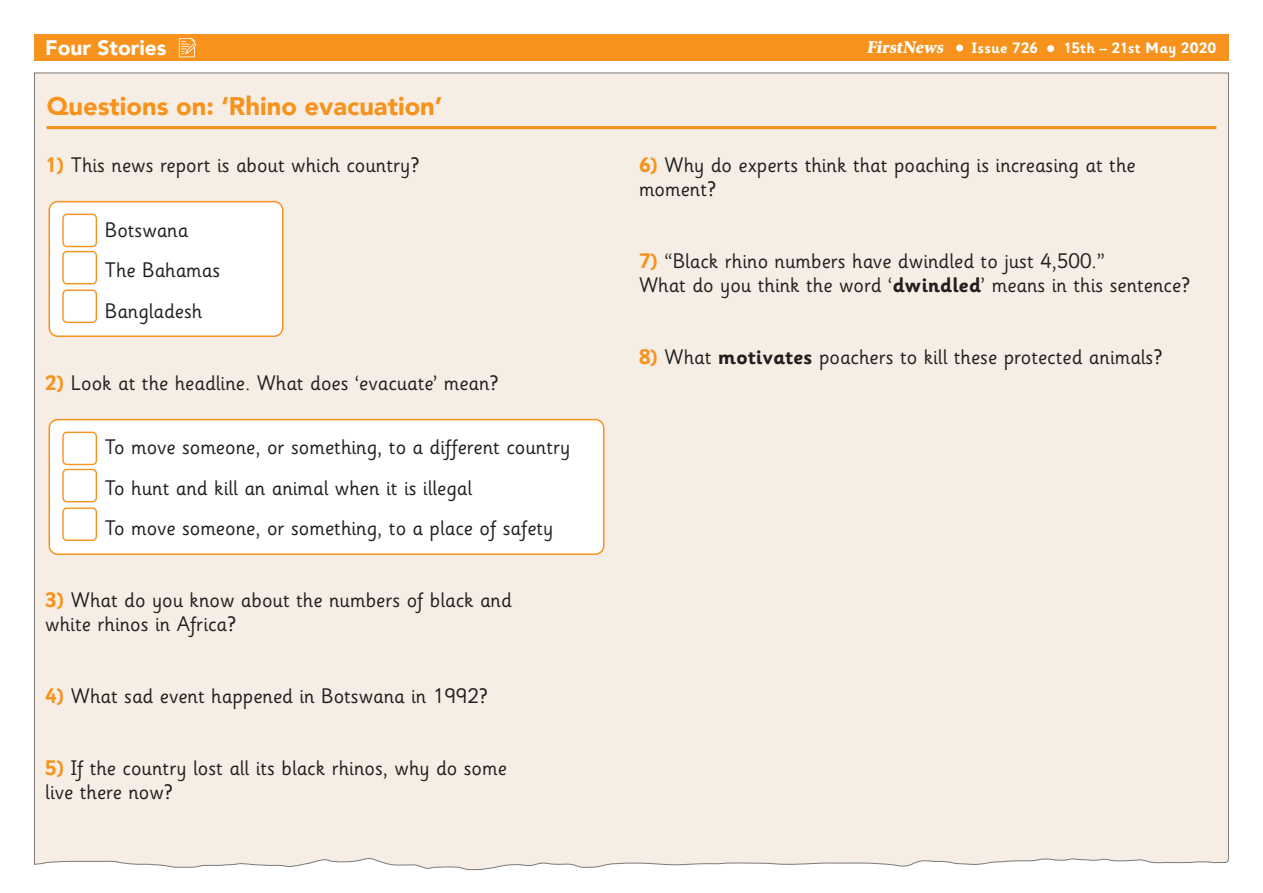
<style>
.page{position:relative;width:1263px;height:893px;background:#fff}
.page>*{position:absolute;margin:0;border:0;box-sizing:border-box;transform-origin:0 0}
.t1{font:900 25.5px "Avenir";color:#f7931d}
.t2{font:21px/40.5px "Sassoon Infant Std";color:#231f20}
.t3{font:900 21px "Avenir";color:#fff}
.t4{font:900 18px "Minion Std";color:#fff}
.t5{font:700 15px "Sassoon Infant Std";letter-spacing:.02em;color:#fff}
.s1{font-weight:700;color:#f7931d}
.s2{font-weight:700}
</style>
<div class="page">
<div style="left:34px;top:72px;width:1195px;height:798px;background:#f6ede4"></div>
<div style="left:34px;top:34px;width:1195px;height:27px;background:#f7931d"></div>
<div style="left:956px;top:45px;width:7px;height:7px;background:#fff;border-radius:50%"></div>
<div style="left:1047px;top:45px;width:7px;height:7px;background:#fff;border-radius:50%"></div>
<svg style="left:179px;top:38px;width:17px;height:19px"></svg>
<hr style="left:47px;top:126px;width:1169px;height:3px;background:#f7931d">
<div style="left:49px;top:202px;width:234px;height:134px;background:#fff;border-radius:9px"></div>
<div style="left:48px;top:201px;width:235px;height:136px;border:2px solid #f7931d;border-radius:9px"></div>
<div style="left:49px;top:420px;width:555px;height:134px;background:#fff;border-radius:9px"></div>
<div style="left:48px;top:419px;width:556px;height:136px;border:2px solid #f7931d;border-radius:9px"></div>
<div style="left:62px;top:432px;width:35px;height:33px;border:1px solid #f7931d;border-radius:4px"></div>
<div style="left:62px;top:469px;width:35px;height:33px;border:1px solid #f7931d;border-radius:4px"></div>
<div style="left:62px;top:507px;width:35px;height:34px;border:1px solid #f7931d;border-radius:4px"></div>
<div style="left:62px;top:214px;width:35px;height:33px;border:1px solid #f7931d;border-radius:4px"></div>
<div style="left:62px;top:251px;width:35px;height:33px;border:1px solid #f7931d;border-radius:4px"></div>
<div style="left:62px;top:289px;width:35px;height:34px;border:1px solid #f7931d;border-radius:4px"></div>
<p class="t3" style="left:45px;top:34px;width:123px">Four Stories</p>
<p class="t4" style="left:866px;top:38px;width:81px">FirstNews</p>
<p class="t5" style="left:971px;top:39px;width:68px">Issue 726</p>
<p class="t5" style="left:1063px;top:39px;width:154px">15th – 21st May 2020</p>
<p class="t1" style="left:47px;top:90px;width:397px">Questions on: ‘Rhino evacuation’</p>
<p class="t2" style="left:45px;top:145px;width:376px"><span class="s1">1)</span> This news report is about which country?</p>
<p class="t2" style="left:105px;top:209px;width:117px">Botswana<br>The Bahamas<br>Bangladesh</p>
<p class="t2" style="left:45px;top:362px;width:455px"><span class="s1">2)</span> Look at the headline. What does ‘evacuate’ mean?</p>
<p class="t2" style="left:105px;top:427px;width:467px">To move someone, or something, to a different country<br>To hunt and kill an animal when it is illegal<br>To move someone, or something, to a place of safety</p>
<p class="t2" style="left:45px;top:588px;width:468px;line-height:24px"><span class="s1">3)</span> What do you know about the numbers of black and white rhinos in Africa?</p>
<p class="t2" style="left:45px;top:676px;width:444px"><span class="s1">4)</span> What sad event happened in Botswana in 1992?</p>
<p class="t2" style="left:45px;top:756px;width:463px;line-height:24px"><span class="s1">5)</span> If the country lost all its black rhinos, why do some live there now?</p>
<p class="t2" style="left:639px;top:153px;width:498px;line-height:24px"><span class="s1">6)</span> Why do experts think that poaching is increasing at the moment?</p>
<p class="t2" style="left:639px;top:249px;width:553px;line-height:24px"><span class="s1">7)</span> “Black rhino numbers have dwindled to just 4,500.”<br>What do you think the word ‘<span class="s2">dwindled</span>’ means in this sentence?</p>
<p class="t2" style="left:639px;top:337px;width:525px"><span class="s1">8)</span> What <span class="s2">motivates</span> poachers to kill these protected animals?</p>
</div>
